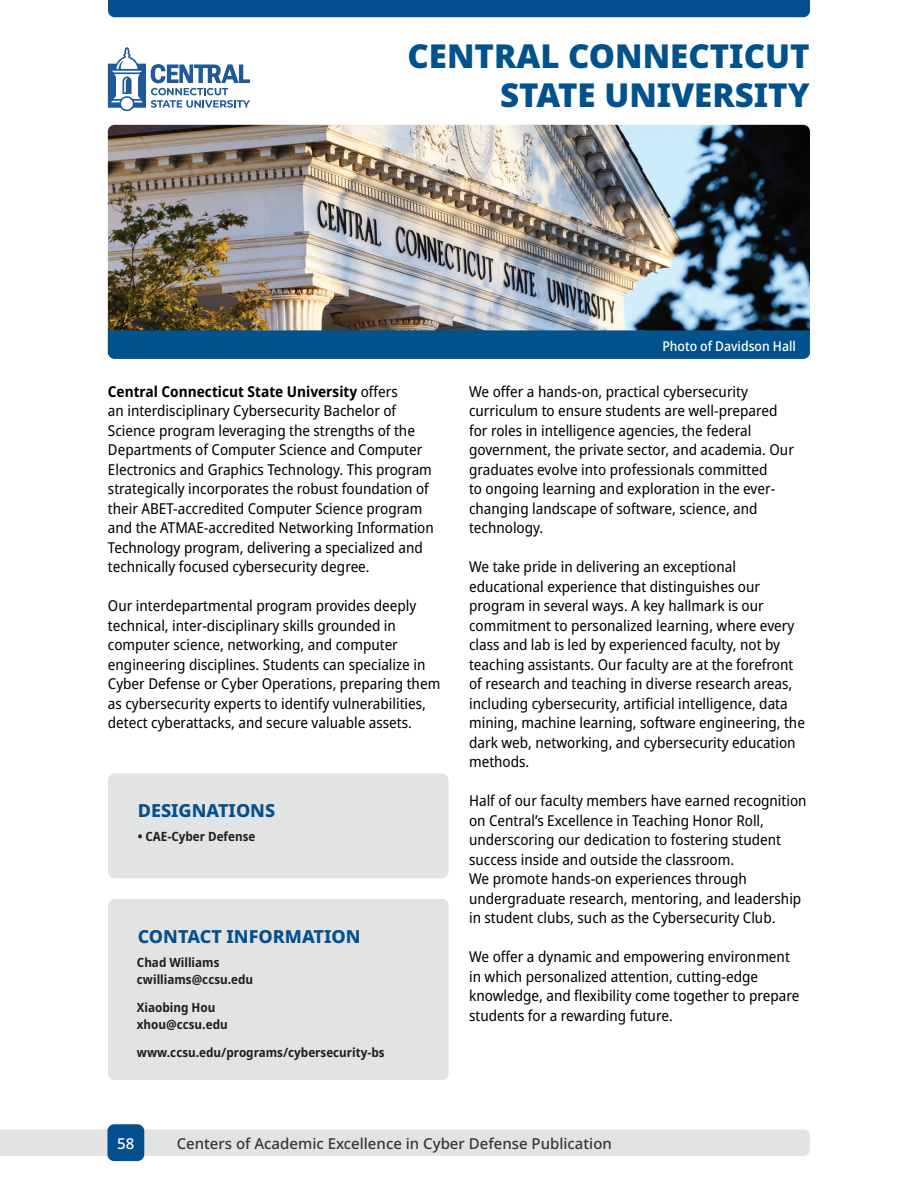
<style>
.page{position:relative;width:918px;height:1188px;background:#fff}
.page>*{position:absolute;margin:0;border:0;box-sizing:border-box;transform-origin:0 0}
.t1{font:900 33px/39.6px "Noto Sans";color:#01518c;text-align:right}
.t2{font:800 18px "Noto Sans";color:#04508e}
.t3{font:semi-condensed 15px/19.5px "Noto Sans";color:#000}
.t4{font:500 15px "Noto Sans";color:#393334}
.t5{font:500 15px "Noto Sans";color:#fff}
.t6{font:500 semi-condensed 13.5px "Noto Sans";color:#fff}
.t7{font:700 semi-condensed 12.75px/16.5px "Noto Sans";color:#231f20}
.s1{font-weight:700}
</style>
<div class="page">
<div style="left:0;top:1129px;width:810px;height:27px;background:#e2e3e3"></div>
<div style="left:107px;top:1124px;width:37px;height:37px;background:#04508e;border-radius:7px"></div>
<div style="left:108px;top:0;width:702px;height:17px;background:#04508e"></div>
<div style="left:108px;top:899px;width:341px;height:181px;background:#e2e3e3;border-radius:7px"></div>
<div style="left:108px;top:773px;width:341px;height:105px;background:#e2e3e3;border-radius:7px"></div>
<img style="left:108px;top:125px;width:702px;height:205px">
<div style="left:108px;top:330px;width:702px;height:29px;background:#01528d"></div>
<svg style="left:108px;top:47px;width:142px;height:64px"></svg>
<h1 class="t1" style="left:408px;top:36px;width:404px">CENTRAL CONNECTICUT<br>STATE UNIVERSITY</h1>
<p class="t3" style="left:108px;top:382px;width:327px"><span class="s1">Central Connecticut State University</span> offers<br>an interdisciplinary Cybersecurity Bachelor of Science program leveraging the strengths of the Departments of Computer Science and Computer Electronics and Graphics Technology. This program strategically incorporates the robust foundation of their ABET-accredited Computer Science program and the ATMAE-accredited Networking Information Technology program, delivering a specialized and technically focused cybersecurity degree.</p>
<p class="t3" style="left:108px;top:597px;width:334px">Our interdepartmental program provides deeply technical, inter-disciplinary skills grounded in computer science, networking, and computer engineering disciplines. Students can specialize in Cyber Defense or Cyber Operations, preparing them as cybersecurity experts to identify vulnerabilities, detect cyberattacks, and secure valuable assets.</p>
<p class="t2" style="left:138px;top:798px;width:139px">DESIGNATIONS</p>
<p class="t7" style="left:138px;top:828px;width:119px">• CAE-Cyber Defense</p>
<p class="t2" style="left:138px;top:924px;width:224px">CONTACT INFORMATION</p>
<p class="t7" style="left:137px;top:955px;width:118px">Chad Williams cwilliams@ccsu.edu</p>
<p class="t7" style="left:137px;top:1000px;width:92px">Xiaobing Hou xhou@ccsu.edu</p>
<p class="t7" style="left:137px;top:1045px;width:249px">www.ccsu.edu/programs/cybersecurity-bs</p>
<p class="t6" style="left:662px;top:336px;width:135px">Photo of Davidson Hall</p>
<p class="t3" style="left:469px;top:382px;width:326px">We offer a hands-on, practical cybersecurity curriculum to ensure students are well-prepared for roles in intelligence agencies, the federal government, the private sector, and academia. Our graduates evolve into professionals committed<br>to ongoing learning and exploration in the ever&shy;changing landscape of software, science, and technology.</p>
<p class="t3" style="left:469px;top:558px;width:337px">We take pride in delivering an exceptional educational experience that distinguishes our program in several ways. A key hallmark is our commitment to personalized learning, where every class and lab is led by experienced faculty, not by teaching assistants. Our faculty are at the forefront of research and teaching in diverse research areas, including cybersecurity, artificial intelligence, data mining, machine learning, software engineering, the dark web, networking, and cybersecurity education methods.</p>
<p class="t3" style="left:469px;top:792px;width:339px">Half of our faculty members have earned recognition on Central’s Excellence in Teaching Honor Roll, underscoring our dedication to fostering student success inside and outside the classroom.<br>We promote hands-on experiences through undergraduate research, mentoring, and leadership in student clubs, such as the Cybersecurity Club.</p>
<p class="t3" style="left:469px;top:948px;width:332px">We offer a dynamic and empowering environment in which personalized attention, cutting-edge knowledge, and flexibility come together to prepare students for a rewarding future.</p>
<p class="t5" style="left:117px;top:1133px;width:19px">58</p>
<p class="t4" style="left:177px;top:1132px;width:437px">Centers of Academic Excellence in Cyber Defense Publication</p>
</div>
